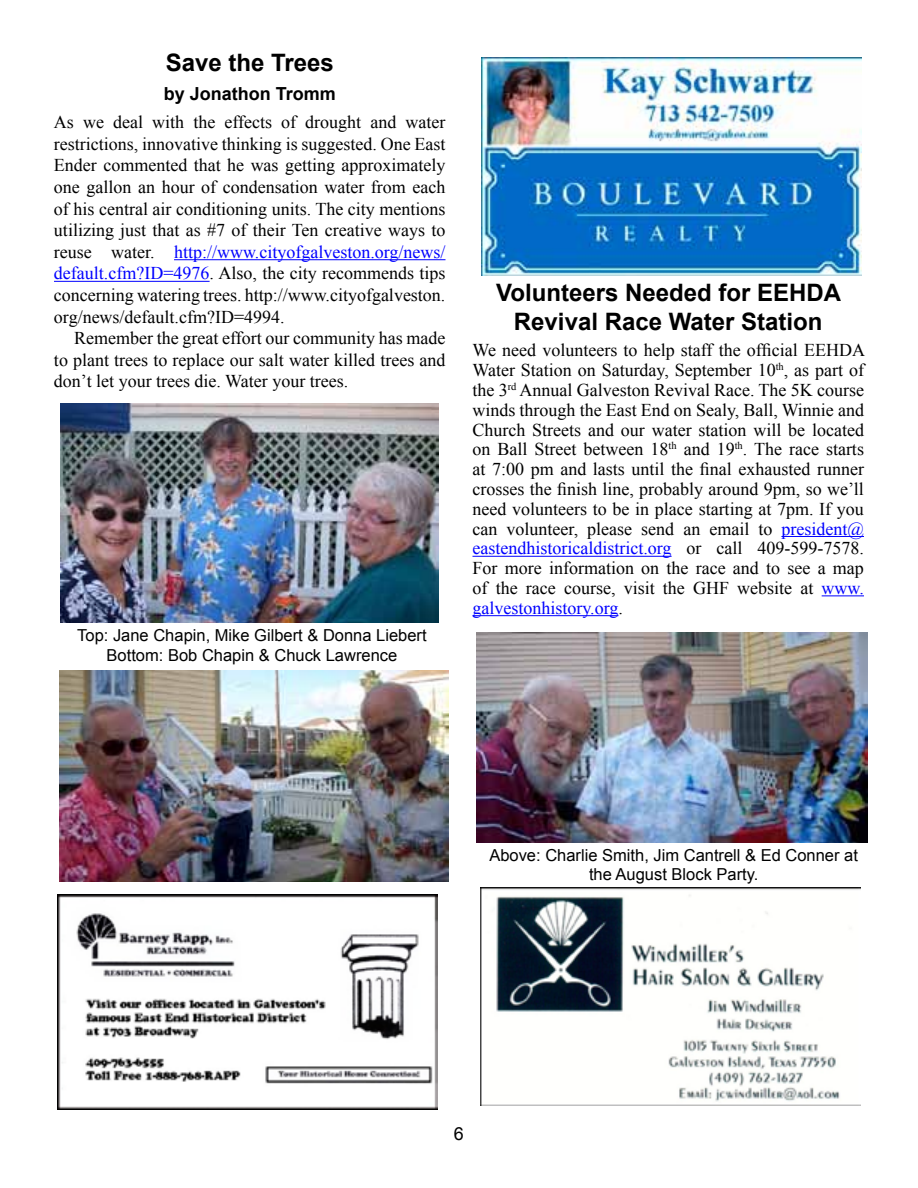
<style>
.page{position:relative;width:918px;height:1188px;background:#fff}
.page>*{position:absolute;margin:0;border:0;box-sizing:border-box;transform-origin:0 0}
.t1{font:700 24px/28.8px "Arial";color:#000;text-align:center}
.t2{font:18px/19.8px "Times New Roman";color:#000;text-align:justify}
.t3{font:700 18px "Arial";color:#000}
.t4{font:18px "Arial";color:#000}
.t5{font:16.5px/19.8px "Arial";color:#000;text-align:center}
.s1{color:#00f}
</style>
<div class="page">
<img style="left:480px;top:887px;width:380px;height:219px">
<img style="left:58px;top:894px;width:380px;height:215px">
<img style="left:60px;top:671px;width:388px;height:211px">
<img style="left:61px;top:403px;width:378px;height:220px">
<img style="left:482px;top:57px;width:380px;height:218px">
<hr style="left:174px;top:259px;width:272px;height:1px;background:#00f">
<hr style="left:54px;top:281px;width:156px;height:1px;background:#00f">
<hr style="left:781px;top:536px;width:83px;height:1px;background:#00f">
<hr style="left:472px;top:556px;width:200px;height:1px;background:#00f">
<hr style="left:822px;top:595px;width:42px;height:1px;background:#00f">
<hr style="left:472px;top:615px;width:146px;height:1px;background:#00f">
<img style="left:476px;top:632px;width:392px;height:211px">
<h1 class="t1" style="left:166px;top:49px;width:170px">Save the Trees</h1>
<p class="t3" style="left:164px;top:82px;width:174px">by Jonathon Tromm</p>
<p class="t2" style="left:54px;top:111px;width:393px;line-height:21.6px">As we deal with the effects of drought and water restrictions, innovative thinking is suggested. One East Ender commented that he was getting approximately one gallon an hour of condensation water from each of his central air conditioning units. The city mentions utilizing just that as #7 of their Ten creative ways to reuse water. <span class="s1">http://www.cityofgalveston.org/news/ default.cfm?ID=4976</span>. Also, the city recommends tips concerning watering trees. http://www.cityofgalveston. org/news/default.cfm?ID=4994.</p>
<p class="t2" style="left:54px;top:327px;width:393px;line-height:21.6px;text-indent:20px">Remember the great effort our community has made to plant trees to replace our salt water killed trees and don’t let your trees die. Water your trees.</p>
<p class="t5" style="left:77px;top:625px;width:351px">Top: Jane Chapin, Mike Gilbert &amp; Donna Liebert<br>Bottom: Bob Chapin &amp; Chuck Lawrence</p>
<h1 class="t1" style="left:496px;top:279px;width:346px">Volunteers Needed for EEHDA<br>Revival Race Water Station</h1>
<p class="t2" style="left:472px;top:340px;width:394px">We need volunteers to help staff the official EEHDA Water Station on Saturday, September 10<sup>th</sup>, as part of the 3<sup>rd</sup> Annual Galveston Revival Race. The 5K course winds through the East End on Sealy, Ball, Winnie and Church Streets and our water station will be located on Ball Street between 18<sup>th</sup> and 19<sup>th</sup>. The race starts at 7:00 pm and lasts until the final exhausted runner crosses the finish line, probably around 9pm, so we’ll need volunteers to be in place starting at 7pm. If you can volunteer, please send an email to <span class="s1">president@ eastendhistoricaldistrict.org</span> or call 409-599-7578.<br>For more information on the race and to see a map of the race course, visit the GHF website at <span class="s1">www. galvestonhistory.org</span>.</p>
<p class="t5" style="left:489px;top:845px;width:370px">Above: Charlie Smith, Jim Cantrell &amp; Ed Conner at the August Block Party.</p>
<p class="t4" style="left:454px;top:1122px;width:12px">6</p>
</div>
